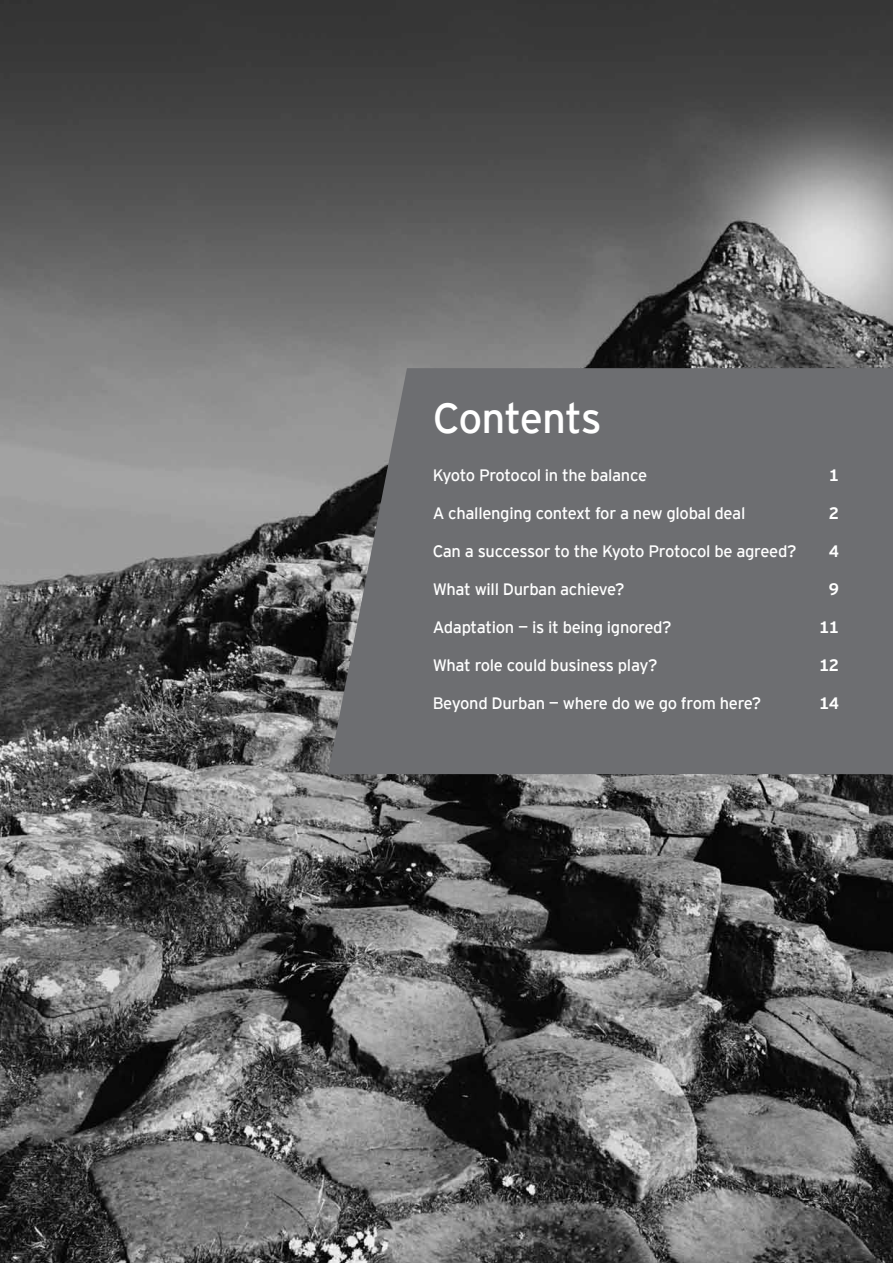
<style>
.page{position:relative;width:893px;height:1263px;background:#fff}
.page>*{position:absolute;margin:0;border:0;box-sizing:border-box;transform-origin:0 0}
.t1{font:42px "EY Interstate";letter-spacing:-.025em;color:#fff}
.t2{font:16.5px "EY Interstate";letter-spacing:-.02em;color:#fff}
.t3{font:700 16.5px "EY Interstate";color:#fff}
</style>
<div class="page">
<img style="left:0;top:0;width:893px;height:1263px">
<svg style="left:328px;top:368px;width:565px;height:406px;background:#6d6e71"></svg>
<h1 class="t1" style="left:433px;top:395px;width:171px">Contents</h1>
<p class="t2" style="left:433px;top:466px;width:216px">Kyoto Protocol in the balance</p>
<p class="t3" style="left:829px;top:466px;width:12px">1</p>
<p class="t2" style="left:433px;top:504px;width:314px">A challenging context for a new global deal</p>
<p class="t3" style="left:829px;top:504px;width:12px">2</p>
<p class="t2" style="left:433px;top:542px;width:365px">Can a successor to the Kyoto Protocol be agreed?</p>
<p class="t3" style="left:829px;top:542px;width:12px">4</p>
<p class="t2" style="left:433px;top:580px;width:193px">What will Durban achieve?</p>
<p class="t3" style="left:829px;top:580px;width:12px">9</p>
<p class="t2" style="left:433px;top:618px;width:240px">Adaptation — is it being ignored?</p>
<p class="t3" style="left:819px;top:618px;width:22px">11</p>
<p class="t2" style="left:433px;top:656px;width:226px">What role could business play?</p>
<p class="t3" style="left:819px;top:656px;width:22px">12</p>
<p class="t2" style="left:433px;top:694px;width:330px">Beyond Durban — where do we go from here?</p>
<p class="t3" style="left:819px;top:694px;width:22px">14</p>
</div>
